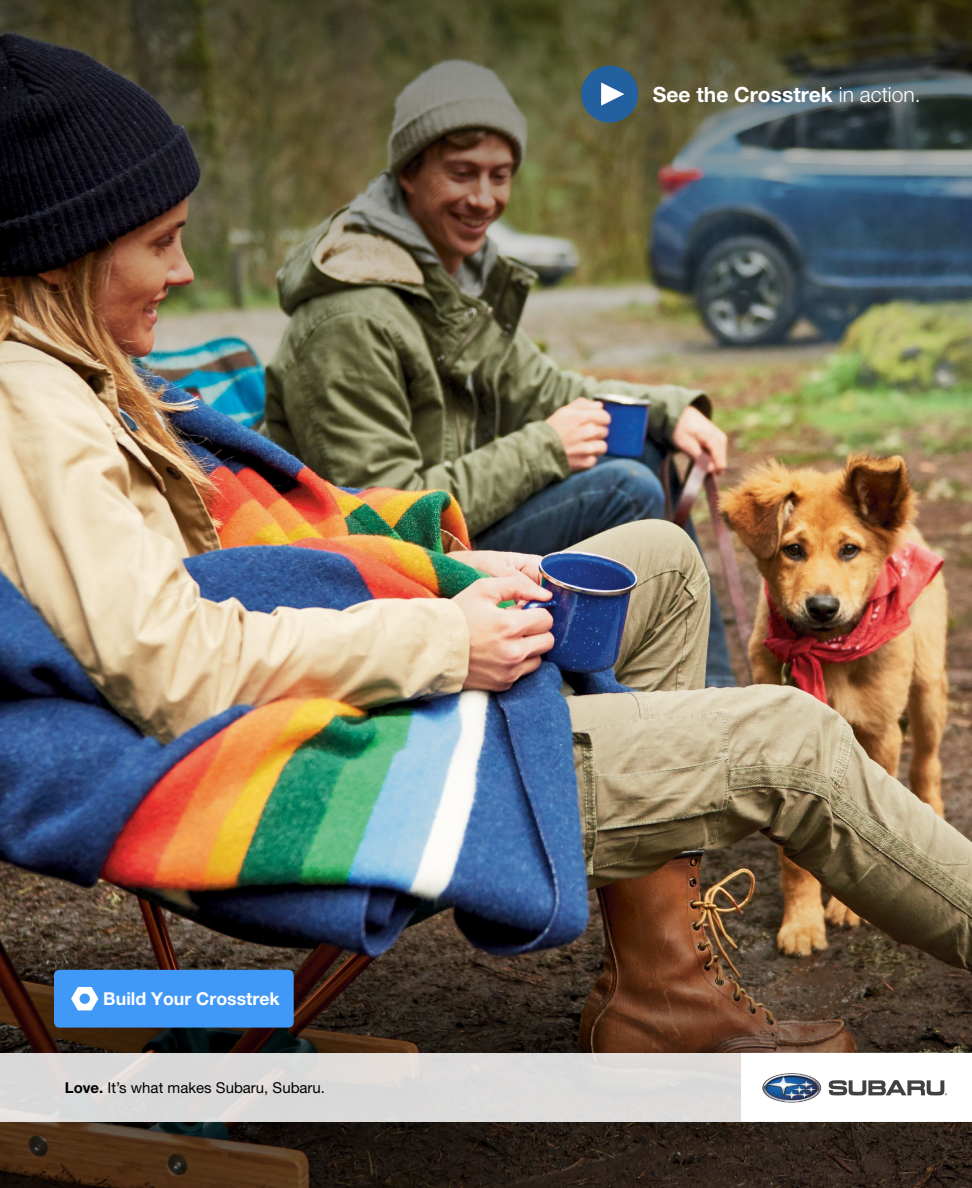
<style>
.page{position:relative;width:972px;height:1188px;background:#fff}
.page>*{position:absolute;margin:0;border:0;box-sizing:border-box;transform-origin:0 0}
.t1{font:700 21px "Helvetica Neue LT Pro";color:#fff}
.t2{font:700 17.7px "Helvetica Neue LT Pro";color:#fff}
.t3{font:15px "Helvetica Neue LT Pro";color:#000}
.s1{font-weight:300}
.s2{font-weight:700}
</style>
<div class="page">
<img style="left:0;top:406px;width:972px;height:478px">
<img style="left:0;top:884px;width:972px;height:304px">
<img style="left:0;top:0;width:972px;height:406px">
<div style="left:0;top:1053px;width:972px;height:68px;background:#dbdad9"></div>
<div style="left:742px;top:1053px;width:230px;height:68px;background:#fff"></div>
<svg style="left:763px;top:1074px;width:58px;height:28px"></svg>
<svg style="left:829px;top:1080px;width:118px;height:15px"></svg>
<div style="left:54px;top:970px;width:240px;height:58px;background:#4199f7;border-radius:5px"></div>
<svg style="left:71px;top:987px;width:27px;height:23px"></svg>
<div style="left:581px;top:66px;width:57px;height:57px;background:#2260a0;border-radius:50%"></div>
<svg style="left:601px;top:82px;width:23px;height:24px"></svg>
<h1 class="t1" style="left:653px;top:81px;width:269px">See the Crosstrek <span class="s1">in action.</span></h1>
<p class="t2" style="left:103px;top:988px;width:178px">Build Your Crosstrek</p>
<p class="t3" style="left:65px;top:1078px;width:262px"><span class="s2">Love.</span> It’s what makes Subaru, Subaru.</p>
</div>
